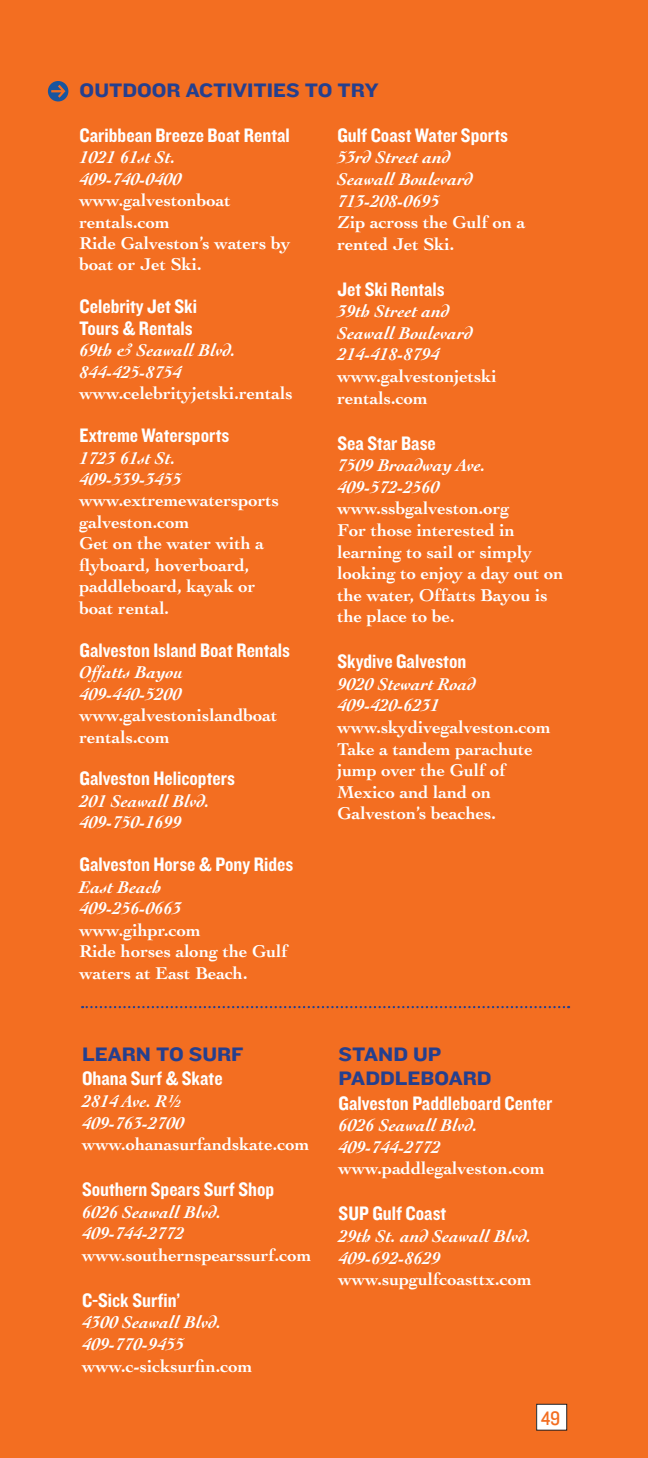
<style>
.page{position:relative;width:648px;height:1458px;background:#f36e21}
.page>*{position:absolute;margin:0;border:0;box-sizing:border-box;transform-origin:0 0}
.t1{font:20.25px/21.4px "Knockout 50 Welterweight";color:#fff}
.t2{font:20.25px/24.3px "Knockout 52 Cruiserweight";color:#253f8e}
.t3{font:20.25px "Knockout 30 Junior Welterwt";color:#f36e21}
.t4{font:700 18px/21.6px "Cochin LT Std";color:#fff}
.t5{font:italic 700 18px/21.6px "Cochin LT Std";color:#fff}
</style>
<div class="page">
<div style="left:537px;top:1404px;width:30px;height:26px;background:#fff"></div>
<div style="left:536px;top:1404px;width:31px;height:26px;border:1px solid #231f20"></div>
<svg style="left:48px;top:81px;width:20px;height:20px"></svg>
<svg style="left:82px;top:1006px;width:487px;height:2px"></svg>
<p class="t2" style="left:80px;top:78px;width:300px">OUTDOOR ACTIVITIES TO TRY</p>
<p class="t1" style="left:80px;top:124px;width:212px">Caribbean Breeze Boat Rental</p>
<p class="t5" style="left:80px;top:146px;width:103px">1021 61st St.<br>409-740-0400</p>
<p class="t4" style="left:80px;top:189px;width:212px">www.galvestonboat rentals.com<br>Ride Galveston’s waters by boat or Jet Ski.</p>
<p class="t1" style="left:80px;top:295px;width:119px">Celebrity Jet Ski<br>Tours &amp; Rentals</p>
<p class="t5" style="left:80px;top:339px;width:157px">69th &amp; Seawall Blvd.<br>844-425-8754</p>
<p class="t4" style="left:80px;top:382px;width:215px">www.celebrityjetski.rentals</p>
<p class="t1" style="left:80px;top:424px;width:151px">Extreme Watersports</p>
<p class="t5" style="left:80px;top:447px;width:103px">1723 61st St.<br>409-539-3455</p>
<p class="t4" style="left:80px;top:490px;width:201px">www.extremewatersports galveston.com<br>Get on the water with a flyboard, hoverboard, paddleboard, kayak or boat rental.</p>
<p class="t1" style="left:80px;top:639px;width:212px">Galveston Island Boat Rentals</p>
<p class="t5" style="left:80px;top:661px;width:105px">Offatts Bayou<br>409-440-5200</p>
<p class="t4" style="left:80px;top:704px;width:199px">www.galvestonislandboat rentals.com</p>
<p class="t1" style="left:80px;top:767px;width:157px">Galveston Helicopters</p>
<p class="t5" style="left:80px;top:790px;width:132px">201 Seawall Blvd.<br>409-750-1699</p>
<p class="t1" style="left:80px;top:853px;width:215px">Galveston Horse &amp; Pony Rides</p>
<p class="t5" style="left:80px;top:876px;width:103px">East Beach<br>409-256-0663</p>
<p class="t4" style="left:80px;top:919px;width:210px">www.gihpr.com<br>Ride horses along the Gulf waters at East Beach.</p>
<p class="t1" style="left:338px;top:124px;width:172px">Gulf Coast Water Sports</p>
<p class="t5" style="left:338px;top:146px;width:137px">53rd Street and<br>Seawall Boulevard<br>713-208-0695</p>
<p class="t4" style="left:338px;top:211px;width:190px">Zip across the Gulf on a rented Jet Ski.</p>
<p class="t1" style="left:338px;top:278px;width:109px">Jet Ski Rentals</p>
<p class="t5" style="left:338px;top:300px;width:137px">39th Street and<br>Seawall Boulevard<br>214-418-8794</p>
<p class="t4" style="left:338px;top:365px;width:161px">www.galvestonjetski rentals.com</p>
<p class="t1" style="left:338px;top:432px;width:100px">Sea Star Base</p>
<p class="t5" style="left:338px;top:454px;width:150px">7509 Broadway Ave.<br>409-572-2560</p>
<p class="t4" style="left:338px;top:498px;width:228px">www.ssbgalveston.org<br>For those interested in learning to sail or simply looking to enjoy a day out on the water, Offatts Bayou is the place to be.</p>
<p class="t1" style="left:338px;top:650px;width:130px">Skydive Galveston</p>
<p class="t5" style="left:338px;top:673px;width:140px">9020 Stewart Road<br>409-420-6231</p>
<p class="t4" style="left:338px;top:716px;width:215px">www.skydivegalveston.com<br>Take a tandem parachute jump over the Gulf of<br>Mexico and land on<br>Galveston’s beaches.</p>
<p class="t2" style="left:82px;top:1042px;width:163px">LEARN TO SURF</p>
<p class="t1" style="left:82px;top:1067px;width:142px">Ohana Surf &amp; Skate</p>
<p class="t5" style="left:82px;top:1090px;width:103px">2814 Ave. R½<br>409-763-2700</p>
<p class="t4" style="left:82px;top:1133px;width:229px">www.ohanasurfandskate.com</p>
<p class="t1" style="left:82px;top:1178px;width:194px">Southern Spears Surf Shop</p>
<p class="t5" style="left:82px;top:1201px;width:141px">6026 Seawall Blvd.<br>409-744-2772</p>
<p class="t4" style="left:82px;top:1244px;width:231px">www.southernspearssurf.com</p>
<p class="t1" style="left:82px;top:1289px;width:100px">C-Sick Surfin’</p>
<p class="t5" style="left:82px;top:1311px;width:141px">4300 Seawall Blvd.<br>409-770-9455</p>
<p class="t4" style="left:82px;top:1355px;width:172px">www.c-sicksurfin.com</p>
<p class="t2" style="left:339px;top:1042px;width:155px">STAND UP<br>PADDLEBOARD</p>
<p class="t1" style="left:339px;top:1092px;width:215px">Galveston Paddleboard Center</p>
<p class="t5" style="left:339px;top:1114px;width:141px">6026 Seawall Blvd.<br>409-744-2772</p>
<p class="t4" style="left:339px;top:1158px;width:208px">www.paddlegalveston.com</p>
<p class="t1" style="left:339px;top:1202px;width:109px">SUP Gulf Coast</p>
<p class="t5" style="left:339px;top:1225px;width:194px">29th St. and Seawall Blvd.<br>409-692-8629</p>
<p class="t4" style="left:339px;top:1268px;width:195px">www.supgulfcoasttx.com</p>
<p class="t3" style="left:541px;top:1406px;width:21px">49</p>
</div>
